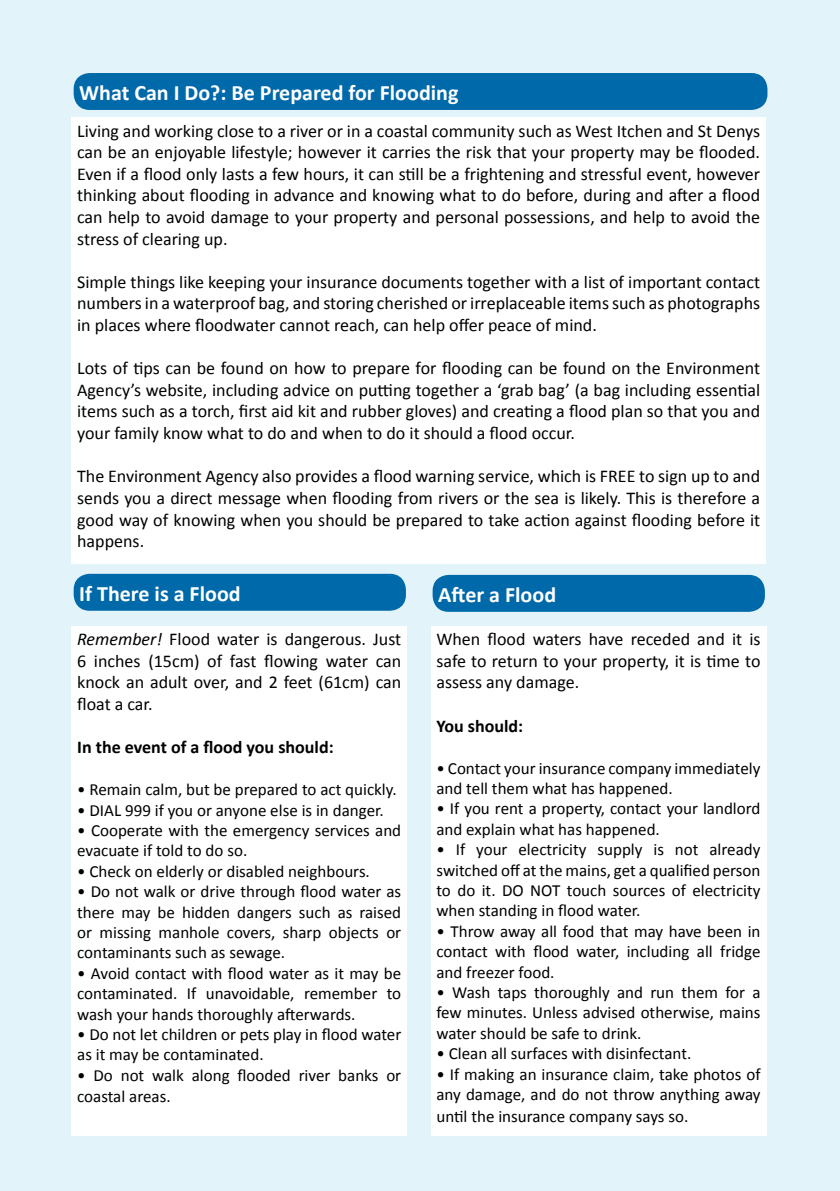
<style>
.page{position:relative;width:840px;height:1191px;background:#fff}
.page>*{position:absolute;margin:0;border:0;box-sizing:border-box;transform-origin:0 0}
.t1{font:700 22px "Calibri";color:#fff}
.t2{font:18px/21.6px "Calibri";color:#000;text-align:justify}
.t3{font:700 18px "Calibri";color:#000}
.t4{font:17px/20.4px "Calibri";color:#000;text-align:justify}
.s1{font-style:italic}
</style>
<div class="page">
<div style="left:0;top:0;width:839px;height:1191px;background:#e2f4fa"></div>
<div style="left:74px;top:73px;width:693px;height:37px;background:#0069aa;border-radius:16px"></div>
<div style="left:74px;top:574px;width:331px;height:37px;background:#0069aa;border-radius:16px"></div>
<div style="left:432px;top:575px;width:332px;height:37px;background:#0069aa;border-radius:16px"></div>
<div style="left:71px;top:117px;width:694px;height:447px;background:#fff"></div>
<div style="left:71px;top:626px;width:335px;height:509px;background:#fff"></div>
<div style="left:430px;top:626px;width:335px;height:509px;background:#fff"></div>
<p class="t1" style="left:79px;top:78px;width:380px">What Can I Do?: Be Prepared for Flooding</p>
<p class="t2" style="left:77px;top:120px;width:684px">Living and working close to a river or in a coastal community such as West Itchen and St Denys can be an enjoyable lifestyle; however it carries the risk that your property may be flooded.<br>Even if a flood only lasts a few hours, it can still be a frightening and stressful event, however thinking about flooding in advance and knowing what to do before, during and after a flood can help to avoid damage to your property and personal possessions, and help to avoid the stress of clearing up.</p>
<p class="t2" style="left:77px;top:271px;width:684px">Simple things like keeping your insurance documents together with a list of important contact numbers in a waterproof bag, and storing cherished or irreplaceable items such as photographs in places where floodwater cannot reach, can help offer peace of mind.</p>
<p class="t2" style="left:77px;top:357px;width:684px">Lots of tips can be found on how to prepare for flooding can be found on the Environment Agency’s website, including advice on putting together a ‘grab bag’ (a bag including essential items such as a torch, first aid kit and rubber gloves) and creating a flood plan so that you and your family know what to do and when to do it should a flood occur.</p>
<p class="t2" style="left:77px;top:465px;width:684px">The Environment Agency also provides a flood warning service, which is FREE to sign up to and sends you a direct message when flooding from rivers or the sea is likely. This is therefore a good way of knowing when you should be prepared to take action against flooding before it happens.</p>
<p class="t1" style="left:79px;top:579px;width:163px">If There is a Flood</p>
<p class="t1" style="left:438px;top:580px;width:119px">After a Flood</p>
<p class="t2" style="left:77px;top:628px;width:325px"><span class="s1">Remember!</span> Flood water is dangerous. Just 6 inches (15cm) of fast flowing water can knock an adult over, and 2 feet (61cm) can float a car.</p>
<p class="t3" style="left:77px;top:735px;width:258px">In the event of a flood you should:</p>
<p class="t4" style="left:77px;top:779px;width:321px">• Remain calm, but be prepared to act quickly.</p>
<p class="t4" style="left:77px;top:799px;width:308px">• DIAL 999 if you or anyone else is in danger.</p>
<p class="t4" style="left:77px;top:820px;width:325px">• Cooperate with the emergency services and evacuate if told to do so.</p>
<p class="t4" style="left:77px;top:861px;width:294px">• Check on elderly or disabled neighbours.</p>
<p class="t4" style="left:77px;top:881px;width:325px">• Do not walk or drive through flood water as there may be hidden dangers such as raised or missing manhole covers, sharp objects or contaminants such as sewage.</p>
<p class="t4" style="left:77px;top:963px;width:325px">• Avoid contact with flood water as it may be contaminated. If unavoidable, remember to wash your hands thoroughly afterwards.</p>
<p class="t4" style="left:77px;top:1024px;width:325px">• Do not let children or pets play in flood water as it may be contaminated.</p>
<p class="t4" style="left:77px;top:1064px;width:325px;line-height:21.6px">• Do not walk along flooded river banks or coastal areas.</p>
<p class="t2" style="left:436px;top:628px;width:325px">When flood waters have receded and it is safe to return to your property, it is time to assess any damage.</p>
<p class="t3" style="left:436px;top:714px;width:88px">You should:</p>
<p class="t4" style="left:436px;top:757px;width:325px">• Contact your insurance company immediately and tell them what has happened.</p>
<p class="t4" style="left:436px;top:798px;width:325px">• If you rent a property, contact your landlord and explain what has happened.</p>
<p class="t4" style="left:436px;top:839px;width:325px">• If your electricity supply is not already switched off at the mains, get a qualified person to do it. DO NOT touch sources of electricity when standing in flood water.</p>
<p class="t4" style="left:436px;top:921px;width:325px">• Throw away all food that may have been in contact with flood water, including all fridge and freezer food.</p>
<p class="t4" style="left:436px;top:982px;width:325px">• Wash taps thoroughly and run them for a few minutes. Unless advised otherwise, mains water should be safe to drink.</p>
<p class="t4" style="left:436px;top:1043px;width:256px">• Clean all surfaces with disinfectant.</p>
<p class="t4" style="left:436px;top:1063px;width:325px;line-height:21px">• If making an insurance claim, take photos of any damage, and do not throw anything away until the insurance company says so.</p>
</div>
